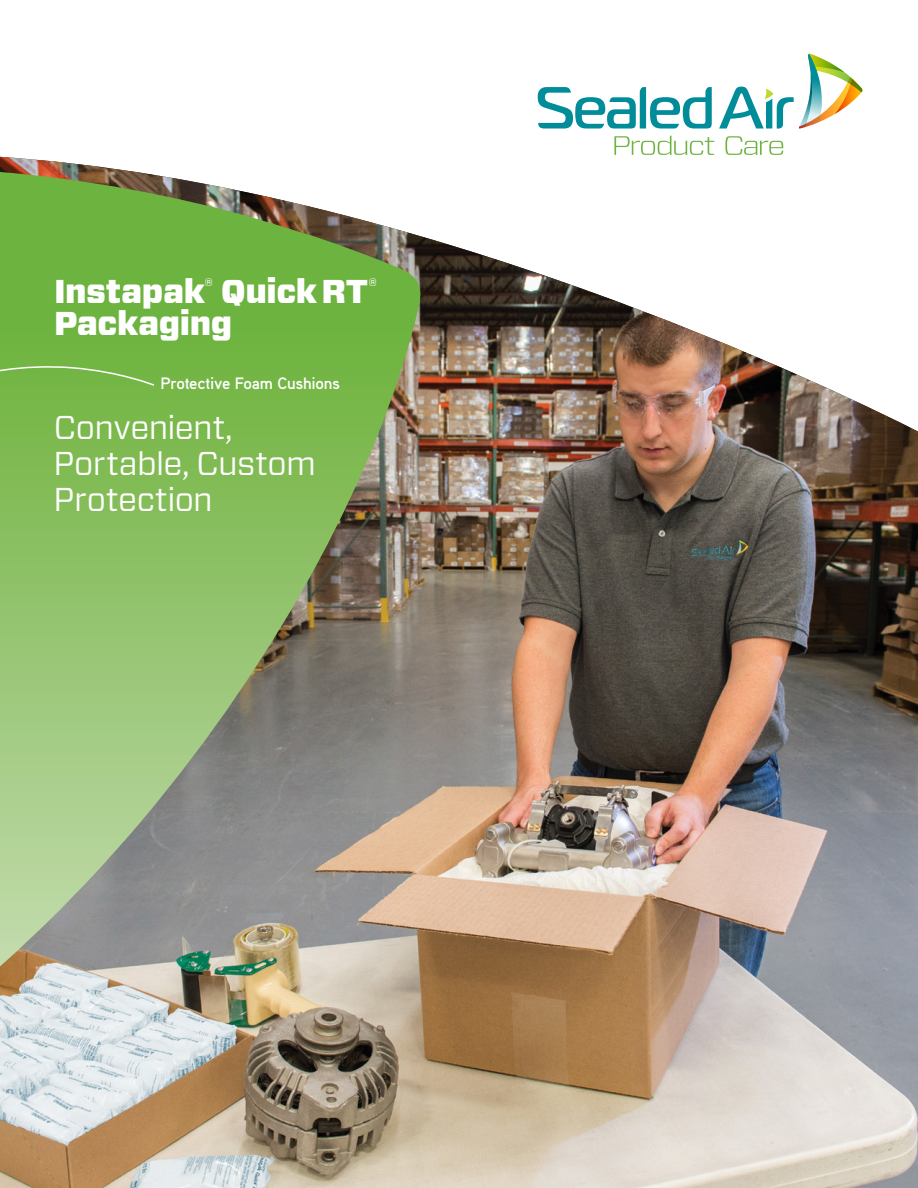
<style>
.page{position:relative;width:918px;height:1188px;background:#fff}
.page>*{position:absolute;margin:0;border:0;box-sizing:border-box;transform-origin:0 0}
.t1{font:33px/36px "Forza";letter-spacing:-.01em;color:#fff}
.t2{font:900 33px/32.1px "Forza";letter-spacing:-.015em;color:#fff}
.t3{font:700 16.5px "Aaux Pro OT";letter-spacing:-.02em;color:#fff}
</style>
<div class="page">
<img style="left:0;top:237px;width:918px;height:951px">
<svg style="left:538px;top:87px;width:174px;height:42px"></svg>
<svg style="left:719px;top:54px;width:143px;height:75px"></svg>
<svg style="left:614px;top:136px;width:100px;height:19px"></svg>
<svg style="left:725px;top:136px;width:58px;height:19px"></svg>
<svg style="left:0;top:156px;width:425px;height:835px;background:#8eac70"></svg>
<svg style="left:0;top:362px;width:155px;height:25px;background:#7bb94f"></svg>
<p class="t2" style="left:54px;top:276px;width:324px">Instapak<sup>®</sup> QuickRT<sup>®<br></sup>Packaging</p>
<p class="t3" style="left:161px;top:372px;width:181px">Protective Foam Cushions</p>
<p class="t1" style="left:54px;top:409px;width:264px">Convenient,<br>Portable, Custom<br>Protection</p>
</div>
